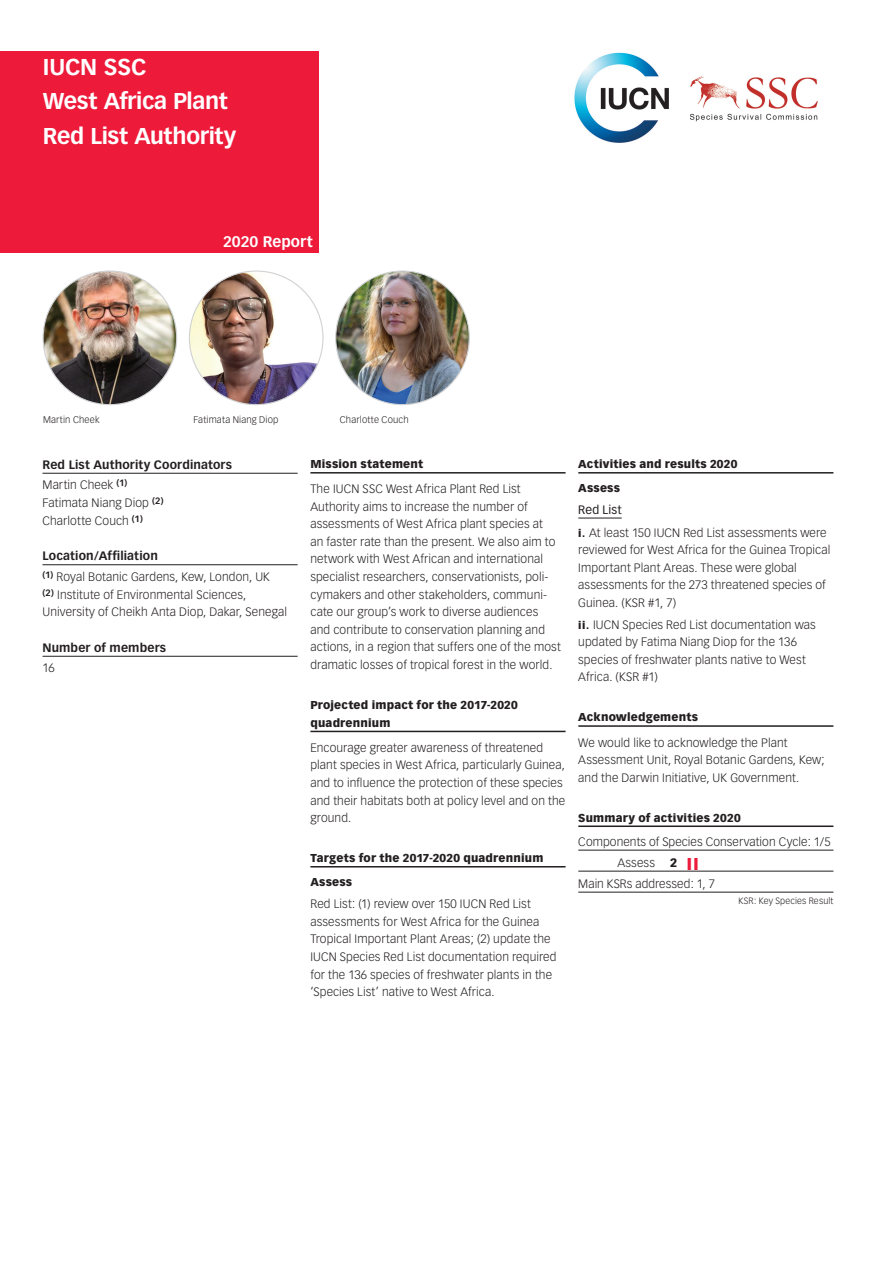
<style>
.page{position:relative;width:893px;height:1263px;background:#fff}
.page>*{position:absolute;margin:0;border:0;box-sizing:border-box;transform-origin:0 0}
.t1{font:700 22.5px/34.5px "Vectora LH";letter-spacing:-.015em;color:#fff}
.t2{font:700 15px "Vectora LH";color:#fff}
.t3{font:300 12px/17.5px "Vectora LH";letter-spacing:.01em;color:#231f20}
.t4{font:700 12px/20.7px "Vectora LH";letter-spacing:.01em;color:#231f20}
.t5{font:900 11.25px/24.2px "Vectora LH";letter-spacing:.015em;color:#231f20}
.t6{font:300 9.45px "Vectora LH";letter-spacing:.015em;color:#231f20}
.t7{font:300 9px "Vectora LH";letter-spacing:.015em;color:#231f20}
.s1{font-weight:300}
.s2{font-weight:700}
.s3{font-weight:400}
.s4{font-weight:900;font-size:10.5px}
.s5{font-weight:900}
.s6{font-weight:900;color:#ed1a3a}
</style>
<div class="page">
<div style="left:0;top:51px;width:319px;height:202px;background:#ed1a3a"></div>
<img style="left:574px;top:52px;width:244px;height:91px">
<hr style="left:310px;top:472px;width:256px;height:2px;background:#231f20">
<hr style="left:310px;top:731px;width:256px;height:1px;background:#231f20">
<hr style="left:310px;top:866px;width:256px;height:1px;background:#231f20">
<hr style="left:578px;top:472px;width:255px;height:2px;background:#231f20">
<hr style="left:578px;top:518px;width:44px;height:1px;background:#231f20">
<hr style="left:578px;top:725px;width:255px;height:2px;background:#231f20">
<hr style="left:578px;top:825px;width:255px;height:2px;background:#231f20">
<hr style="left:578px;top:850px;width:255px;height:1px;background:#231f20">
<hr style="left:578px;top:871px;width:255px;height:1px;background:#231f20">
<hr style="left:578px;top:892px;width:255px;height:1px;background:#231f20">
<hr style="left:43px;top:473px;width:255px;height:1px;background:#231f20">
<hr style="left:43px;top:564px;width:255px;height:1px;background:#231f20">
<hr style="left:43px;top:656px;width:255px;height:1px;background:#231f20">
<img style="left:43px;top:271px;width:134px;height:134px;border-radius:67px">
<img style="left:189px;top:271px;width:134px;height:134px;border-radius:67px">
<img style="left:336px;top:271px;width:133px;height:134px;border-radius:67px">
<h1 class="t1" style="left:43px;top:50px;width:195px">IUCN SSC<br>West Africa Plant<br>Red List Authority</h1>
<p class="t2" style="left:223px;top:232px;width:91px">2020 Report</p>
<p class="t6" style="left:43px;top:414px;width:58px">Martin Cheek</p>
<p class="t6" style="left:194px;top:414px;width:86px">Fatimata Niang Diop</p>
<p class="t6" style="left:340px;top:414px;width:70px">Charlotte Couch</p>
<p class="t4" style="left:43px;top:454px;width:191px">Red List Authority Coordinators<br><span class="s1">Martin Cheek</span> <sup>(1)</sup></p>
<p class="t3" style="left:43px;top:494px;width:123px">Fatimata Niang Diop <sup>(2)<br></sup>Charlotte Couch <sup>(1)</sup></p>
<p class="t3" style="left:43px;top:546px;width:229px;line-height:20.7px"><span class="s2">Location/Affiliation<br></span><sup>(1)</sup> Royal Botanic Gardens, Kew, London, UK</p>
<p class="t3" style="left:43px;top:586px;width:246px"><sup>(2)</sup> Institute of Environmental Sciences,<br>University of Cheikh Anta Diop, Dakar, Senegal</p>
<p class="t4" style="left:43px;top:637px;width:125px">Number of members</p>
<p class="t3" style="left:43px;top:659px;width:14px">16</p>
<p class="t5" style="left:310px;top:452px;width:114px">Mission statement</p>
<p class="t3" style="left:310px;top:480px;width:252px">The IUCN SSC West Africa Plant Red List Authority aims to increase the number of assessments of West Africa plant species at<br>an faster rate than the present. We also aim to network with West African and international specialist researchers, conservationists, poli&shy;cymakers and other stakeholders, communi&shy;cate our group’s work to diverse audiences and contribute to conservation planning and actions, in a region that suffers one of the most dramatic losses of tropical forest in the world.</p>
<p class="t5" style="left:310px;top:696px;width:209px;line-height:18px">Projected impact for the 2017-2020 quadrennium</p>
<p class="t3" style="left:310px;top:739px;width:256px">Encourage greater awareness of threatened plant species in West Africa, particularly Guinea, and to influence the protection of these species and their habitats both at policy level and on the ground.</p>
<p class="t5" style="left:310px;top:846px;width:234px">Targets for the 2017-2020 quadrennium<br>Assess</p>
<p class="t3" style="left:310px;top:895px;width:248px">Red List: (1) review over 150 IUCN Red List assessments for West Africa for the Guinea Tropical Important Plant Areas; (2) update the IUCN Species Red List documentation required for the 136 species of freshwater plants in the ‘Species List’ native to West Africa.</p>
<p class="t5" style="left:578px;top:452px;width:161px">Activities and results 2020<br>Assess</p>
<p class="t3" style="left:578px;top:499px;width:250px;line-height:22px"><span class="s3">Red List<br></span><span class="s4">i.</span> At least 150 IUCN Red List assessments were</p>
<p class="t3" style="left:578px;top:541px;width:254px">reviewed for West Africa for the Guinea Tropical Important Plant Areas. These were global assessments for the 273 threatened species of Guinea. (KSR #1, 7)</p>
<p class="t3" style="left:578px;top:616px;width:239px"><span class="s4">ii.</span> IUCN Species Red List documentation was updated by Fatima Niang Diop for the 136 species of freshwater plants native to West Africa. (KSR #1)</p>
<p class="t5" style="left:578px;top:705px;width:121px">Acknowledgements</p>
<p class="t3" style="left:578px;top:734px;width:248px">We would like to acknowledge the Plant<br>Assessment Unit, Royal Botanic Gardens, Kew; and the Darwin Initiative, UK Government.</p>
<p class="t5" style="left:578px;top:805px;width:164px">Summary of activities 2020</p>
<p class="t3" style="left:618px;top:831px;width:215px;line-height:21px;text-indent:-39px">Components of Species Conservation Cycle: 1/5<br>Assess</p>
<p class="t3" style="left:578px;top:852px;width:138px;line-height:21px;text-indent:92px"><span class="s5">2</span> <span class="s6">||<br></span>Main KSRs addressed: 1, 7</p>
<p class="t7" style="left:739px;top:896px;width:96px">KSR: Key Species Result</p>
</div>
